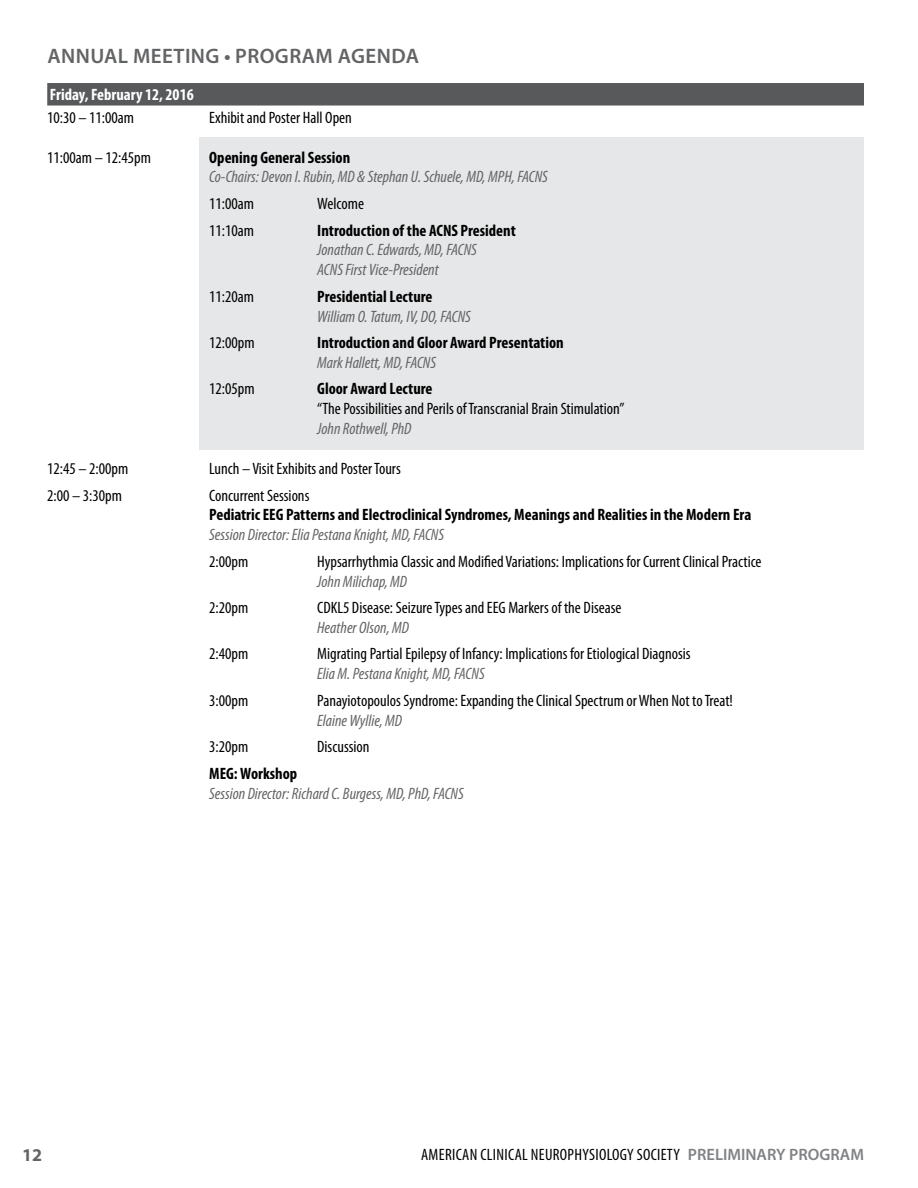
<style>
.page{position:relative;width:918px;height:1188px;background:#fff}
.page>*{position:absolute;margin:0;border:0;box-sizing:border-box;transform-origin:0 0}
.t1{font:600 21px "Myriad Pro";letter-spacing:.02em;color:#636466}
.t2{font:700 18px "Myriad Pro";color:#636466}
.t3{font:condensed 16.5px "Myriad Pro";color:#000}
.t4{font:italic condensed 16.5px/19.8px "Myriad Pro";color:#636466}
.t5{font:700 condensed 16.5px "Myriad Pro";color:#000}
.t6{font:condensed 16.5px "Myriad Pro";letter-spacing:.02em;color:#000}
.t7{font:700 condensed 16.5px "Myriad Pro";color:#fff}
.s1{font-weight:600;font-stretch:normal;color:#808285}
</style>
<div class="page">
<div style="left:199px;top:137px;width:665px;height:312px;background:#e6e7e8"></div>
<div style="left:47px;top:83px;width:817px;height:23px;background:#58595b"></div>
<p class="t1" style="left:47px;top:43px;width:373px">ANNUAL MEETING • PROGRAM AGENDA</p>
<p class="t7" style="left:50px;top:84px;width:145px">Friday, February 12, 2016</p>
<p class="t3" style="left:47px;top:107px;width:88px">10:30 – 11:00am</p>
<p class="t3" style="left:209px;top:107px;width:144px">Exhibit and Poster Hall Open</p>
<p class="t3" style="left:47px;top:147px;width:105px">11:00am – 12:45pm</p>
<p class="t5" style="left:209px;top:147px;width:143px">Opening General Session</p>
<p class="t4" style="left:209px;top:167px;width:340px">Co-Chairs: Devon I. Rubin, MD &amp; Stephan U. Schuele, MD, MPH, FACNS</p>
<p class="t3" style="left:209px;top:194px;width:46px">11:00am</p>
<p class="t3" style="left:317px;top:194px;width:48px">Welcome</p>
<p class="t3" style="left:209px;top:220px;width:46px">11:10am</p>
<p class="t5" style="left:317px;top:220px;width:200px">Introduction of the ACNS President</p>
<p class="t4" style="left:317px;top:240px;width:161px">Jonathan C. Edwards, MD, FACNS<br>ACNS First Vice-President</p>
<p class="t3" style="left:209px;top:286px;width:46px">11:20am</p>
<p class="t5" style="left:317px;top:286px;width:117px">Presidential Lecture</p>
<p class="t4" style="left:317px;top:306px;width:155px">William O. Tatum, IV, DO, FACNS</p>
<p class="t3" style="left:209px;top:333px;width:47px">12:00pm</p>
<p class="t5" style="left:317px;top:332px;width:248px">Introduction and Gloor Award Presentation</p>
<p class="t4" style="left:317px;top:352px;width:120px">Mark Hallett, MD, FACNS</p>
<p class="t3" style="left:209px;top:379px;width:47px">12:05pm</p>
<p class="t5" style="left:317px;top:379px;width:117px">Gloor Award Lecture</p>
<p class="t3" style="left:317px;top:399px;width:309px">“The Possibilities and Perils of Transcranial Brain Stimulation”</p>
<p class="t4" style="left:317px;top:418px;width:96px">John Rothwell, PhD</p>
<p class="t3" style="left:47px;top:459px;width:83px">12:45 – 2:00pm</p>
<p class="t3" style="left:209px;top:459px;width:193px">Lunch – Visit Exhibits and Poster Tours</p>
<p class="t3" style="left:47px;top:485px;width:76px">2:00 – 3:30pm</p>
<p class="t3" style="left:209px;top:485px;width:102px">Concurrent Sessions</p>
<p class="t5" style="left:209px;top:505px;width:544px">Pediatric EEG Patterns and Electroclinical Syndromes, Meanings and Realities in the Modern Era</p>
<p class="t4" style="left:209px;top:525px;width:236px">Session Director: Elia Pestana Knight, MD, FACNS</p>
<p class="t3" style="left:209px;top:551px;width:41px">2:00pm</p>
<p class="t3" style="left:317px;top:551px;width:446px">Hypsarrhythmia Classic and Modified Variations: Implications for Current Clinical Practice</p>
<p class="t4" style="left:317px;top:571px;width:91px">John Milichap, MD</p>
<p class="t3" style="left:209px;top:598px;width:41px">2:20pm</p>
<p class="t3" style="left:317px;top:598px;width:306px">CDKL5 Disease: Seizure Types and EEG Markers of the Disease</p>
<p class="t4" style="left:317px;top:617px;width:93px">Heather Olson, MD</p>
<p class="t3" style="left:209px;top:644px;width:41px">2:40pm</p>
<p class="t3" style="left:317px;top:644px;width:375px">Migrating Partial Epilepsy of Infancy: Implications for Etiological Diagnosis</p>
<p class="t4" style="left:317px;top:664px;width:169px">Elia M. Pestana Knight, MD, FACNS</p>
<p class="t3" style="left:209px;top:690px;width:41px">3:00pm</p>
<p class="t3" style="left:317px;top:690px;width:417px">Panayiotopoulos Syndrome: Expanding the Clinical Spectrum or When Not to Treat!</p>
<p class="t4" style="left:317px;top:710px;width:86px">Elaine Wyllie, MD</p>
<p class="t3" style="left:209px;top:737px;width:41px">3:20pm</p>
<p class="t3" style="left:317px;top:737px;width:54px">Discussion</p>
<p class="t5" style="left:209px;top:763px;width:90px">MEG: Workshop</p>
<p class="t4" style="left:209px;top:783px;width:256px">Session Director: Richard C. Burgess, MD, PhD, FACNS</p>
<p class="t2" style="left:22px;top:1143px;width:21px">12</p>
<p class="t6" style="left:421px;top:1144px;width:444px">AMERICAN CLINICAL NEUROPHYSIOLOGY SOCIETY <span class="s1">PRELIMINARY PROGRAM</span></p>
</div>
